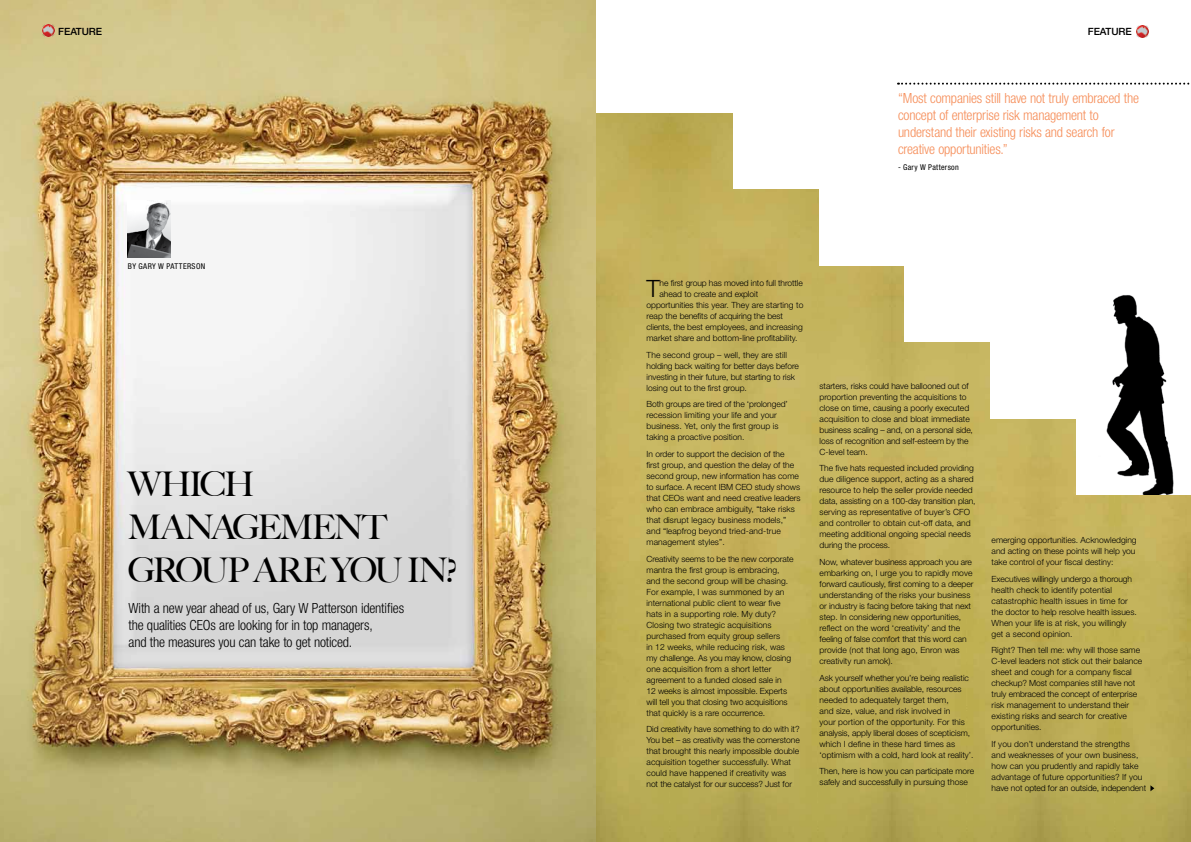
<style>
.page{position:relative;width:1191px;height:842px;background:#fff}
.page>*{position:absolute;margin:0;border:0;box-sizing:border-box;transform-origin:0 0}
.t1{font:500 34px/43px "Big Caslon";letter-spacing:-.065em;color:#000}
.t2{font:300 23.9px "Helvetica Neue LT Std";color:#000}
.t3{font:300 condensed 14px/16.8px "Helvetica Neue LT Std";letter-spacing:-.015em;color:#f68d58}
.t4{font:300 condensed 14px/16.8px "Helvetica Neue LT Std";letter-spacing:-.015em;color:#000}
.t5{font:500 10px "Helvetica Neue LT Std";letter-spacing:-.01em;color:#000}
.t6{font:300 8.5px/11px "Helvetica Neue LT Std";color:#000}
.t7{font:condensed 8px "Helvetica Neue LT Std";letter-spacing:.045em;color:#000}
</style>
<div class="page">
<img style="left:595px;top:113px;width:596px;height:729px">
<div style="left:733px;top:100px;width:458px;height:89px;background:#fff"></div>
<div style="left:819px;top:176px;width:372px;height:90px;background:#fff"></div>
<div style="left:904px;top:253px;width:287px;height:89px;background:#fff"></div>
<div style="left:990px;top:329px;width:201px;height:89px;background:#fff"></div>
<div style="left:1076px;top:405px;width:115px;height:89px;background:#fff"></div>
<img style="left:0;top:0;width:595px;height:842px">
<svg style="left:43px;top:25px;width:12px;height:12px"></svg>
<svg style="left:1136px;top:25px;width:12px;height:12px"></svg>
<img style="left:128px;top:201px;width:42px;height:56px">
<img style="left:1106px;top:295px;width:68px;height:199px">
<svg style="left:1150px;top:785px;width:4px;height:6px"></svg>
<svg style="left:898px;top:83px;width:292px;height:2px"></svg>
<p class="t5" style="left:58px;top:25px;width:45px">FEATURE</p>
<p class="t5" style="left:1088px;top:25px;width:45px">FEATURE</p>
<p class="t7" style="left:128px;top:262px;width:79px">BY GARY W PATTERSON</p>
<h1 class="t1" style="left:128px;top:463px;width:332px">WHICH<br>MANAGEMENT<br>GROUP ARE YOU IN?</h1>
<h3 class="t4" style="left:129px;top:599px;width:277px">With a new year ahead of us, Gary W Patterson identifies the qualities CEOs are looking for in top managers,<br>and the measures you can take to get noticed.</h3>
<h3 class="t3" style="left:898px;top:90px;width:242px">“Most companies still have not truly embraced the concept of enterprise risk management to understand their existing risks and search for creative opportunities.”</h3>
<p class="t7" style="left:898px;top:163px;width:62px">- Gary W Patterson</p>
<h2 class="t2" style="left:646px;top:274px;width:15px">T</h2>
<p class="t6" style="left:659px;top:277px;width:145px">he first group has moved into full throttle</p>
<p class="t6" style="left:659px;top:288px;width:100px">ahead to create and exploit</p>
<p class="t6" style="left:646px;top:299px;width:158px">opportunities this year. They are starting to</p>
<p class="t6" style="left:646px;top:310px;width:138px">reap the benefits of acquiring the best</p>
<p class="t6" style="left:646px;top:321px;width:158px">clients, the best employees, and increasing</p>
<p class="t6" style="left:646px;top:332px;width:152px">market share and bottom-line profitability.</p>
<p class="t6" style="left:646px;top:349px;width:154px">The second group – well, they are still holding back waiting for better days before investing in their future, but starting to risk losing out to the first group.</p>
<p class="t6" style="left:646px;top:398px;width:143px">Both groups are tired of the ‘prolonged’ recession limiting your life and your business. Yet, only the first group is taking a proactive position.</p>
<p class="t6" style="left:646px;top:448px;width:156px">In order to support the decision of the<br>first group, and question the delay of the second group, new information has come to surface. A recent IBM CEO study shows that CEOs want and need creative leaders who can embrace ambiguity, “take risks that disrupt legacy business models,” and “leapfrog beyond tried-and-true management styles”.</p>
<p class="t6" style="left:646px;top:553px;width:149px">Creativity seems to be the new corporate mantra the first group is embracing, and the second group will be chasing.<br>For example, I was summoned by an international public client to wear five hats in a supporting role. My duty?<br>Closing two strategic acquisitions purchased from equity group sellers<br>in 12 weeks, while reducing risk, was my challenge. As you may know, closing one acquisition from a short letter agreement to a funded closed sale in<br>12 weeks is almost impossible. Experts will tell you that closing two acquisitions that quickly is a rare occurrence.</p>
<p class="t6" style="left:646px;top:723px;width:155px">Did creativity have something to do with it?<br>You bet – as creativity was the cornerstone that brought this nearly impossible double acquisition together successfully. What could have happened if creativity was not the catalyst for our success? Just for</p>
<p class="t6" style="left:819px;top:380px;width:155px">starters, risks could have ballooned out of proportion preventing the acquisitions to close on time, causing a poorly executed acquisition to close and bloat immediate business scaling – and, on a personal side, loss of recognition and self-esteem by the C-level team.</p>
<p class="t6" style="left:819px;top:463px;width:157px">The five hats requested included providing due diligence support, acting as a shared resource to help the seller provide needed data, assisting on a 100-day transition plan, serving as representative of buyer’s CFO and controller to obtain cut-off data, and meeting additional ongoing special needs during the process.</p>
<p class="t6" style="left:819px;top:556px;width:155px">Now, whatever business approach you are embarking on, I urge you to rapidly move forward cautiously, first coming to a deeper understanding of the risks your business or industry is facing before taking that next step. In considering new opportunities, reflect on the word ‘creativity’ and the feeling of false comfort that this word can provide (not that long ago, Enron was creativity run amok).</p>
<p class="t6" style="left:819px;top:672px;width:155px">Ask yourself whether you’re being realistic about opportunities available, resources needed to adequately target them,<br>and size, value, and risk involved in<br>your portion of the opportunity. For this analysis, apply liberal doses of scepticism, which I define in these hard times as ‘optimism with a cold, hard look at reality’.</p>
<p class="t6" style="left:819px;top:766px;width:156px">Then, here is how you can participate more safely and successfully in pursuing those</p>
<p class="t6" style="left:991px;top:534px;width:147px">emerging opportunities. Acknowledging and acting on these points will help you take control of your fiscal destiny:</p>
<p class="t6" style="left:991px;top:573px;width:147px">Executives willingly undergo a thorough health check to identify potential catastrophic health issues in time for the doctor to help resolve health issues.<br>When your life is at risk, you willingly get a second opinion.</p>
<p class="t6" style="left:991px;top:644px;width:152px">Right? Then tell me: why will those same C-level leaders not stick out their balance sheet and cough for a company fiscal checkup? Most companies still have not truly embraced the concept of enterprise risk management to understand their existing risks and search for creative opportunities.</p>
<p class="t6" style="left:991px;top:738px;width:156px">If you don’t understand the strengths<br>and weaknesses of your own business, how can you prudently and rapidly take advantage of future opportunities? If you have not opted for an outside, independent</p>
</div>
